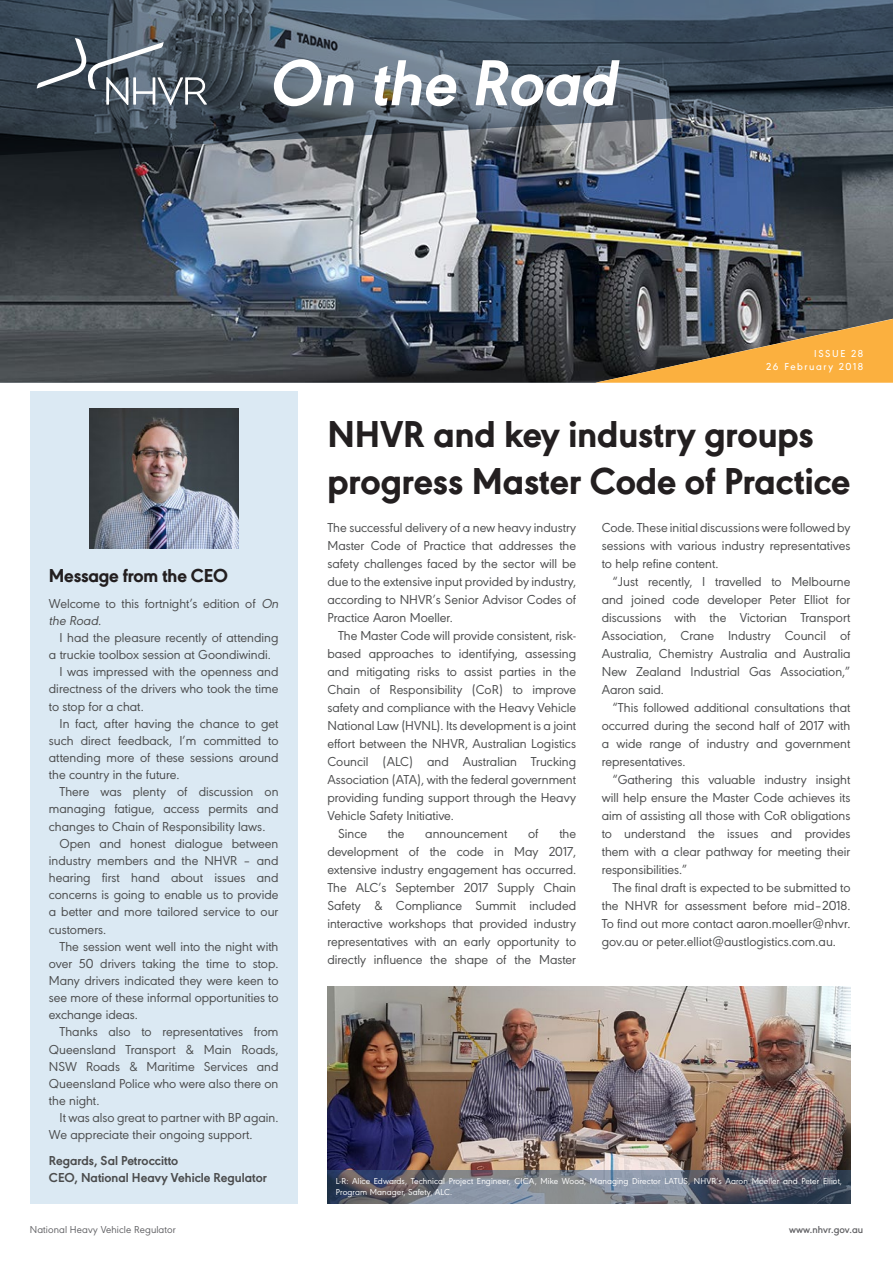
<style>
.page{position:relative;width:893px;height:1263px;background:#fff}
.page>*{position:absolute;margin:0;border:0;box-sizing:border-box;transform-origin:0 0}
.Heading_1{font:italic 700 67.5px "URW Geometric";color:#fff}
.Heading_1-2{font:800 39px/46.7px "URW Geometric";color:#231f20}
.Heading_2{font:800 19.5px "URW Geometric";letter-spacing:-.01em;color:#231f20}
.Normal_Paragraph{font:13.5px/18px "URW Geometric";color:#4b4c4d;text-align:justify}
.Normal_Paragraph_No{font:13.5px/18px "URW Geometric";color:#4b4c4d}
.Normal_Paragraph_No-2{font:700 13.5px "URW Geometric";color:#4b4c4d}
.Normal_Paragraph-2{font:700 13.5px "URW Geometric";color:#4b4c4d}
.t1{font:10.5px "URW Geometric";letter-spacing:.01em;color:#636366}
.Normal_Paragraph-3{font:500 10.5px "URW Geometric";letter-spacing:.15em;color:#fff}
.t2{font:600 10.5px "URW Geometric";letter-spacing:.01em;color:#636366}
.t3{font:9px/10.8px "URW Geometric";letter-spacing:.01em;color:#fff}
.s1{font-style:italic}
</style>
<div class="page">
<div style="left:30px;top:391px;width:268px;height:812px;background:#dbe9f3"></div>
<img style="left:0;top:155px;width:893px;height:228px">
<svg style="left:0;top:0;width:893px;height:155px;background:#525d68"></svg>
<svg style="left:446px;top:0;width:447px;height:106px;background:#435464"></svg>
<svg style="left:37px;top:38px;width:170px;height:67px;background:#5b6671"></svg>
<svg style="left:595px;top:319px;width:298px;height:64px;background:#9f7c46"></svg>
<img style="left:89px;top:408px;width:149px;height:141px">
<img style="left:327px;top:986px;width:523px;height:183px">
<svg style="left:327px;top:1169px;width:523px;height:34px;background:#696e7b"></svg>
<p class="Heading_1" style="left:268px;top:32px;width:349px">On the Road</p>
<p class="Normal_Paragraph-3" style="left:814px;top:346px;width:50px">ISSUE 28</p>
<p class="Normal_Paragraph-3" style="left:766px;top:359px;width:98px">26 February 2018</p>
<p class="Heading_2" style="left:49px;top:561px;width:181px">Message from the CEO</p>
<p class="Normal_Paragraph_No" style="left:49px;top:593px;width:231px;line-height:17.1px">Welcome to this fortnight’s edition of <span class="s1">On the Road.</span></p>
<p class="Normal_Paragraph" style="left:49px;top:628px;width:231px;line-height:17.1px;text-indent:11px">I had the pleasure recently of attending a truckie toolbox session at Goondiwindi.</p>
<p class="Normal_Paragraph" style="left:49px;top:662px;width:231px;line-height:17.1px;text-indent:11px">I was impressed with the openness and directness of the drivers who took the time to stop for a chat.</p>
<p class="Normal_Paragraph" style="left:49px;top:714px;width:231px;line-height:17.1px;text-indent:11px">In fact, after having the chance to get such direct feedback, I’m committed to attending more of these sessions around the country in the future.</p>
<p class="Normal_Paragraph" style="left:49px;top:782px;width:231px;line-height:17.1px;text-indent:11px">There was plenty of discussion on managing fatigue, access permits and changes to Chain of Responsibility laws.</p>
<p class="Normal_Paragraph" style="left:49px;top:834px;width:231px;line-height:17.1px;text-indent:11px">Open and honest dialogue between industry members and the NHVR – and hearing first hand about issues and concerns is going to enable us to provide a better and more tailored service to our customers.</p>
<p class="Normal_Paragraph" style="left:49px;top:937px;width:231px;line-height:17.1px;text-indent:11px">The session went well into the night with over 50 drivers taking the time to stop.<br>Many drivers indicated they were keen to see more of these informal opportunities to exchange ideas.</p>
<p class="Normal_Paragraph" style="left:49px;top:1022px;width:231px;line-height:17.1px;text-indent:11px">Thanks also to representatives from Queensland Transport &amp; Main Roads, NSW Roads &amp; Maritime Services and Queensland Police who were also there on the night.</p>
<p class="Normal_Paragraph" style="left:49px;top:1108px;width:231px;line-height:17.1px;text-indent:11px">It was also great to partner with BP again.<br>We appreciate their ongoing support.</p>
<p class="Normal_Paragraph-2" style="left:49px;top:1150px;width:131px">Regards, Sal Petroccitto</p>
<p class="Normal_Paragraph_No-2" style="left:49px;top:1167px;width:219px">CEO, National Heavy Vehicle Regulator</p>
<p class="Heading_1-2" style="left:327px;top:408px;width:524px">NHVR and key industry groups progress Master Code of Practice</p>
<p class="Normal_Paragraph_No" style="left:327px;top:517px;width:250px;text-align:justify">The successful delivery of a new heavy industry Master Code of Practice that addresses the safety challenges faced by the sector will be due to the extensive input provided by industry, according to NHVR’s Senior Advisor Codes of Practice Aaron Moeller.</p>
<p class="Normal_Paragraph" style="left:327px;top:625px;width:250px;text-indent:11px">The Master Code will provide consistent, risk&shy;based approaches to identifying, assessing and mitigating risks to assist parties in the Chain of Responsibility (CoR) to improve safety and compliance with the Heavy Vehicle National Law (HVNL). Its development is a joint effort between the NHVR, Australian Logistics Council (ALC) and Australian Trucking Association (ATA), with the federal government providing funding support through the Heavy Vehicle Safety Initiative.</p>
<p class="Normal_Paragraph" style="left:338px;top:823px;width:30px">Since</p>
<p class="Normal_Paragraph" style="left:388px;top:823px;width:18px">the</p>
<p class="Normal_Paragraph" style="left:425px;top:823px;width:84px">announcement</p>
<p class="Normal_Paragraph" style="left:528px;top:823px;width:12px">of</p>
<p class="Normal_Paragraph" style="left:327px;top:823px;width:250px;text-indent:232px">the development of the code in May 2017, extensive industry engagement has occurred.<br>The ALC’s September 2017 Supply Chain Safety &amp; Compliance Summit included interactive workshops that provided industry representatives with an early opportunity to directly influence the shape of the Master</p>
<p class="Normal_Paragraph" style="left:602px;top:517px;width:250px">Code. These initial discussions were followed by sessions with various industry representatives to help refine content.</p>
<p class="Normal_Paragraph" style="left:602px;top:571px;width:250px;text-indent:11px">“Just recently, I travelled to Melbourne and joined code developer Peter Elliot for discussions with the Victorian Transport Association, Crane Industry Council of Australia, Chemistry Australia and Australia New Zealand Industrial Gas Association,” Aaron said.</p>
<p class="Normal_Paragraph" style="left:602px;top:697px;width:250px;text-indent:11px">“This followed additional consultations that occurred during the second half of 2017 with a wide range of industry and government representatives.</p>
<p class="Normal_Paragraph" style="left:602px;top:769px;width:250px;text-indent:11px">“Gathering this valuable industry insight will help ensure the Master Code achieves its aim of assisting all those with CoR obligations to understand the issues and provides them with a clear pathway for meeting their responsibilities.”</p>
<p class="Normal_Paragraph" style="left:602px;top:877px;width:250px;text-indent:11px">The final draft is expected to be submitted to the NHVR for assessment before mid‒2018.<br>To find out more contact aaron.moeller@nhvr. gov.au or peter.elliot@austlogistics.com.au.</p>
<p class="t3" style="left:336px;top:1175px;width:508px">L-R: Alice Edwards, Technical Project Engineer, CICA, Mike Wood, Managing Director LATUS, NHVR’s Aaron Moeller and Peter Elliot,<br>Program Manager, Safety, ALC.</p>
<p class="t1" style="left:30px;top:1222px;width:147px">National Heavy Vehicle Regulator</p>
<p class="t2" style="left:789px;top:1222px;width:76px">www.nhvr.gov.au</p>
</div>
